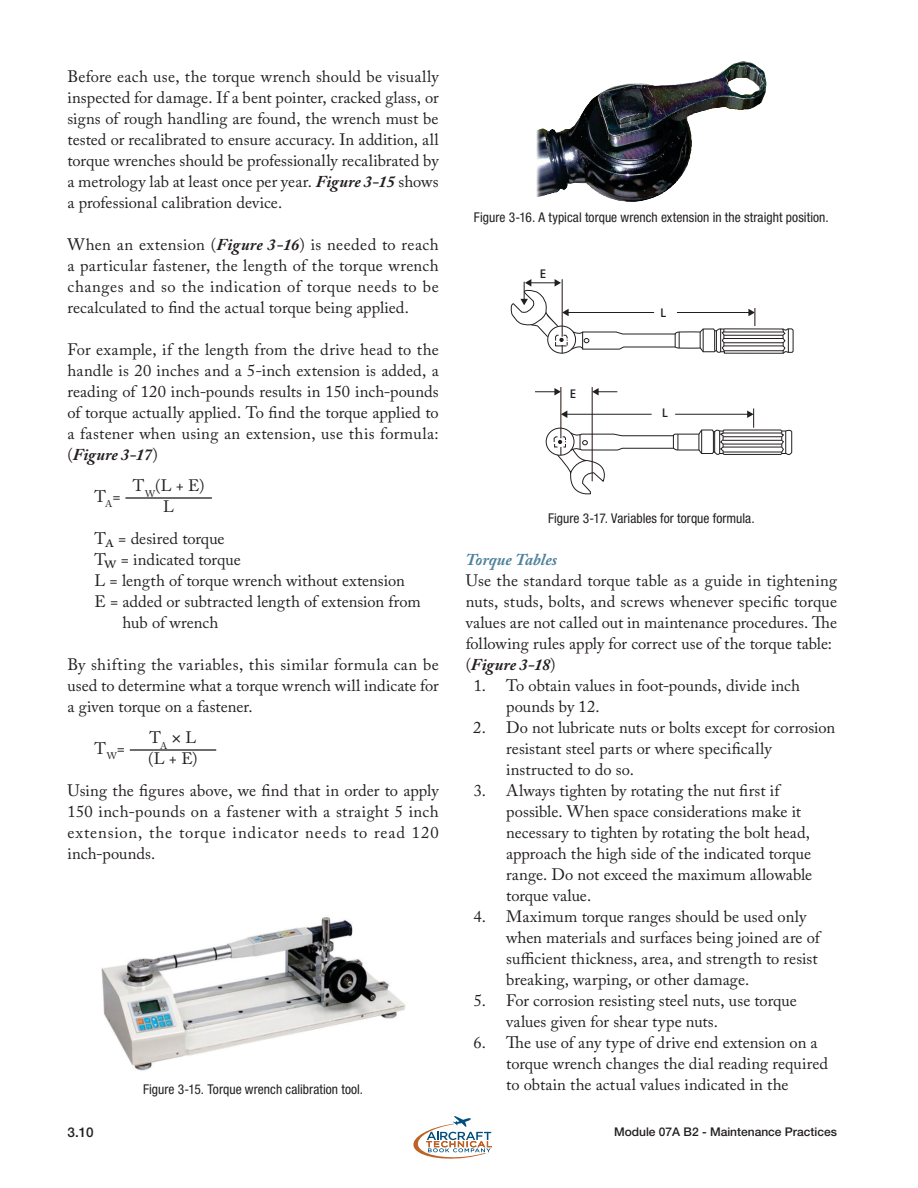
<style>
.page{position:relative;width:918px;height:1188px;background:#fff}
.page>*{position:absolute;margin:0;border:0;box-sizing:border-box;transform-origin:0 0}
.p_indented_1{font:16.5px/21px "Adobe Caslon Pro";color:#231f20}
.t1{font:italic 700 16.5px "Adobe Caslon Pro";letter-spacing:.005em;color:#4e829b}
.t2{font:italic 700 16.5px "Adobe Caslon Pro";color:#231f20}
.image_caption{font:condensed 13.5px "Helvetica Neue LT Std";letter-spacing:.005em;color:#231f20}
.t3{font:500 13.5px "Helvetica Neue LT Std";color:#231f20}
.t4{font:500 12px "Helvetica Neue LT Std";color:#231f20}
.t5{font:500 condensed 12px "Helvetica Neue LT Std";color:#231f20}
.s1{font-weight:700;font-style:italic}
.s2{font-family:"Helvetica Neue LT Std"}
.s3{font-weight:400;font-style:normal}
</style>
<div class="page">
<hr style="left:125px;top:497px;width:87px;height:2px;background:#231f20">
<hr style="left:130px;top:749px;width:86px;height:2px;background:#231f20">
<img style="left:571px;top:61px;width:171px;height:67px">
<hr style="left:561px;top:387px;width:1px;height:51px;background:#231f20">
<hr style="left:592px;top:387px;width:1px;height:94px;background:#231f20">
<svg style="left:535px;top:388px;width:26px;height:7px"></svg>
<svg style="left:592px;top:388px;width:25px;height:7px"></svg>
<svg style="left:545px;top:409px;width:247px;height:86px"></svg>
<svg style="left:510px;top:279px;width:284px;height:75px"></svg>
<img style="left:101px;top:917px;width:305px;height:154px">
<svg style="left:413px;top:1116px;width:79px;height:43px"></svg>
<p class="p_indented_1" style="left:68px;top:66px;width:373px;text-align:justify">Before each use, the torque wrench should be visually inspected for damage. If a bent pointer, cracked glass, or signs of rough handling are found, the wrench must be tested or recalibrated to ensure accuracy. In addition, all torque wrenches should be professionally recalibrated by a metrology lab at least once per year. <span class="s1">Figure 3‑15</span> shows a professional calibration device.</p>
<p class="p_indented_1" style="left:68px;top:234px;width:373px;text-align:justify">When an extension (<span class="s1">Figure 3‑16</span>) is needed to reach a particular fastener, the length of the torque wrench changes and so the indication of torque needs to be recalculated to find the actual torque being applied.</p>
<p class="p_indented_1" style="left:68px;top:339px;width:373px;text-align:justify">For example, if the length from the drive head to the handle is 20 inches and a 5‑inch extension is added, a reading of 120 inch‑pounds results in 150 inch‑pounds of torque actually applied. To find the torque applied to a fastener when using an extension, use this formula: (<span class="s1">Figure 3‑17</span>)</p>
<p class="p_indented_1" style="left:94px;top:486px;width:28px">T<sub>A</sub>=</p>
<p class="p_indented_1" style="left:133px;top:475px;width:73px">T<sub>W</sub>(L + E)</p>
<p class="p_indented_1" style="left:163px;top:496px;width:12px">L</p>
<p class="p_indented_1" style="left:94px;top:528px;width:132px">Ta = desired torque</p>
<p class="p_indented_1" style="left:94px;top:549px;width:148px">Tw = indicated torque</p>
<p class="p_indented_1" style="left:94px;top:570px;width:312px">L = length of torque wrench without extension</p>
<p class="p_indented_1" style="left:123px;top:591px;width:300px;text-indent:-28px">E = added or subtracted length of extension from hub of wrench</p>
<p class="p_indented_1" style="left:68px;top:654px;width:373px;text-align:justify">By shifting the variables, this similar formula can be used to determine what a torque wrench will indicate for a given torque on a fastener.</p>
<p class="p_indented_1" style="left:94px;top:738px;width:32px">T<sub>W</sub>=</p>
<p class="p_indented_1" style="left:149px;top:727px;width:49px">T<sub>A</sub> <span class="s2">×</span> L</p>
<p class="p_indented_1" style="left:148px;top:748px;width:51px">(L + E)</p>
<p class="p_indented_1" style="left:68px;top:780px;width:373px;text-align:justify">Using the figures above, we find that in order to apply 150 inch‑pounds on a fastener with a straight 5 inch extension, the torque indicator needs to read 120 inch‑pounds.</p>
<p class="image_caption" style="left:143px;top:1081px;width:222px">Figure 3‑15. Torque wrench calibration tool.</p>
<p class="image_caption" style="left:474px;top:210px;width:356px">Figure 3‑16. A typical torque wrench extension in the straight position.</p>
<p class="t5" style="left:540px;top:266px;width:7px">E</p>
<p class="t5" style="left:570px;top:386px;width:7px">E</p>
<p class="t5" style="left:661px;top:305px;width:7px">L</p>
<p class="t5" style="left:662px;top:406px;width:7px">L</p>
<p class="image_caption" style="left:548px;top:510px;width:208px">Figure 3‑17. Variables for torque formula.</p>
<p class="t1" style="left:466px;top:549px;width:93px">Torque Tables</p>
<p class="p_indented_1" style="left:466px;top:570px;width:373px;text-align:justify">Use the standard torque table as a guide in tightening nuts, studs, bolts, and screws whenever specific torque values are not called out in maintenance procedures. The following rules apply for correct use of the torque table:</p>
<p class="t2" style="left:466px;top:654px;width:91px"><span class="s3">(</span>Figure 3‑18<span class="s3">)</span></p>
<p class="p_indented_1" style="left:506px;top:675px;width:295px;text-indent:-32px">1. To obtain values in foot‑pounds, divide inch pounds by 12.</p>
<p class="p_indented_1" style="left:506px;top:717px;width:331px;text-indent:-33px">2. Do not lubricate nuts or bolts except for corrosion resistant steel parts or where specifically instructed to do so.</p>
<p class="p_indented_1" style="left:506px;top:780px;width:308px;text-indent:-33px">3. Always tighten by rotating the nut first if possible. When space considerations make it necessary to tighten by rotating the bolt head, approach the high side of the indicated torque range. Do not exceed the maximum allowable torque value.</p>
<p class="p_indented_1" style="left:506px;top:906px;width:315px;text-indent:-33px">4. Maximum torque ranges should be used only when materials and surfaces being joined are of sufficient thickness, area, and strength to resist breaking, warping, or other damage.</p>
<p class="p_indented_1" style="left:506px;top:990px;width:292px;text-indent:-32px">5. For corrosion resisting steel nuts, use torque values given for shear type nuts.</p>
<p class="p_indented_1" style="left:506px;top:1032px;width:323px;text-indent:-33px">6. The use of any type of drive end extension on a torque wrench changes the dial reading required to obtain the actual values indicated in the</p>
<p class="t3" style="left:68px;top:1124px;width:28px">3.10</p>
<p class="t4" style="left:614px;top:1124px;width:224px">Module 07A B2 - Maintenance Practices</p>
</div>
